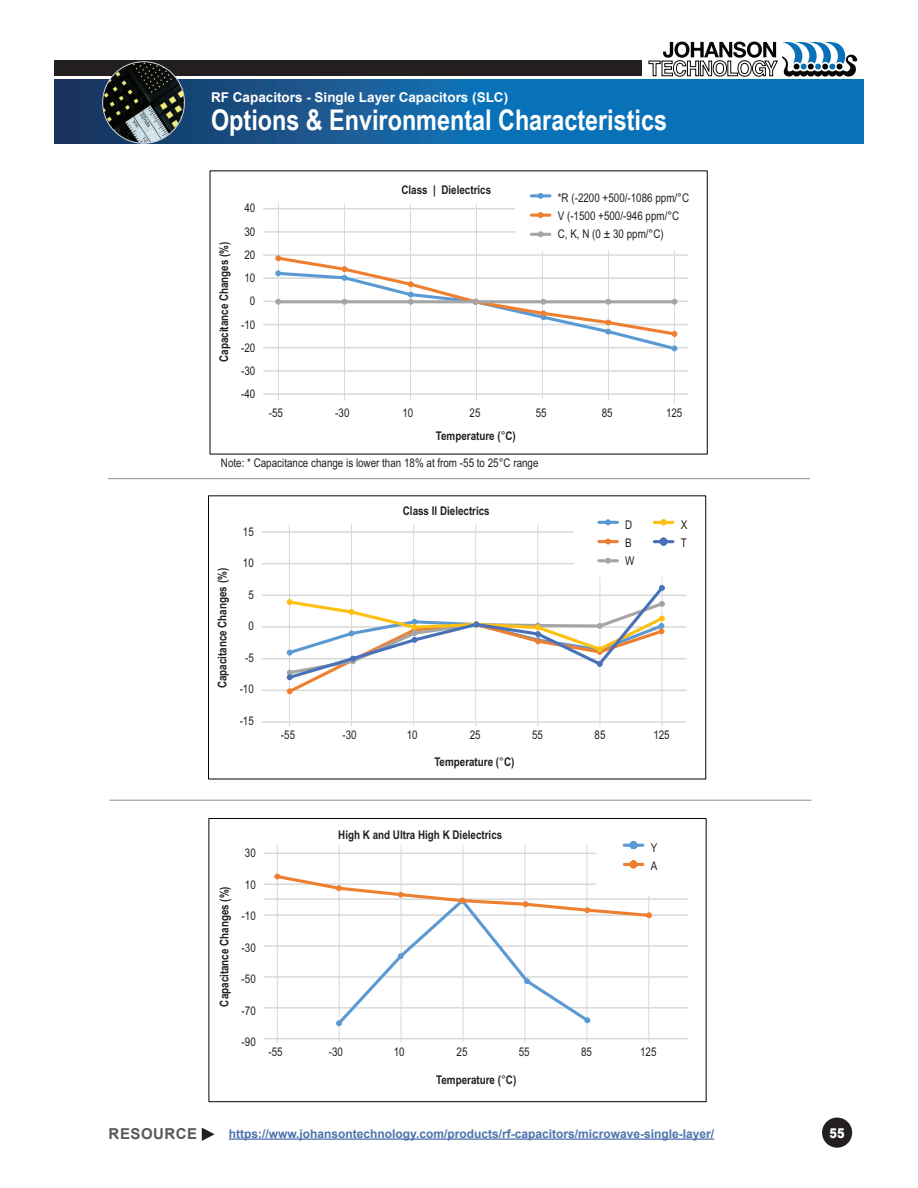
<style>
.page{position:relative;width:918px;height:1188px;background:#fff}
.page>*{position:absolute;margin:0;border:0;box-sizing:border-box;transform-origin:0 0}
.t1{font:700 28.5px "Arial Narrow";color:#fff}
.t2{font:700 15px "Arial";letter-spacing:.035em;color:#57585a}
.t3{font:700 13.5px "Arial";color:#fff}
.t4{font:900 13.5px "Arial";color:#fff;scale:.84 1}
.t5{font:12px/23.2px "Arial Narrow";color:#231f20}
.t6{font:700 12px "Arial Narrow";color:#231f20}
.t7{font:700 12px "Arial";color:#4d72ac}
.s1{font-weight:400}
</style>
<div class="page">
<svg style="left:202px;top:1128px;width:13px;height:13px"></svg>
<hr style="left:229px;top:1138px;width:485px;height:2px;background:#4d72ac">
<div style="left:822px;top:1118px;width:30px;height:30px;background:#231f20;border-radius:50%"></div>
<hr style="left:278px;top:203px;width:1px;height:197px;background:#d8d9d8">
<hr style="left:344px;top:203px;width:1px;height:198px;background:#d8d9d8">
<hr style="left:410px;top:203px;width:1px;height:198px;background:#d8d9d8">
<hr style="left:476px;top:203px;width:1px;height:198px;background:#d8d9d8">
<hr style="left:542px;top:202px;width:1px;height:197px;background:#d8d9d8">
<hr style="left:608px;top:203px;width:1px;height:197px;background:#d8d9d8">
<hr style="left:674px;top:206px;width:1px;height:198px;background:#d8d9d8">
<hr style="left:263px;top:231px;width:425px;height:2px;background:#d8d9d8">
<hr style="left:263px;top:254px;width:425px;height:2px;background:#d8d9d8">
<hr style="left:263px;top:277px;width:425px;height:2px;background:#d8d9d8">
<hr style="left:263px;top:324px;width:425px;height:1px;background:#d8d9d8">
<hr style="left:263px;top:370px;width:425px;height:2px;background:#d8d9d8">
<hr style="left:263px;top:347px;width:425px;height:1px;background:#d8d9d8">
<hr style="left:263px;top:208px;width:425px;height:1px;background:#d8d9d8">
<hr style="left:263px;top:393px;width:425px;height:2px;background:#d8d9d8">
<hr style="left:263px;top:301px;width:425px;height:1px;background:#d8d9d8">
<div style="left:515px;top:185px;width:180px;height:65px;background:#fff"></div>
<svg style="left:275px;top:255px;width:403px;height:97px"></svg>
<hr style="left:278px;top:300px;width:396px;height:3px;background:#a4a5a4">
<hr style="left:531px;top:194px;width:19px;height:3px;background:#5b99d2">
<svg style="left:538px;top:193px;width:6px;height:6px"></svg>
<hr style="left:531px;top:214px;width:19px;height:3px;background:#ee7e30">
<svg style="left:538px;top:212px;width:6px;height:6px"></svg>
<hr style="left:531px;top:233px;width:19px;height:3px;background:#a4a5a4">
<svg style="left:538px;top:231px;width:6px;height:6px"></svg>
<hr style="left:599px;top:568px;width:1px;height:158px;background:#d8d9d8">
<hr style="left:662px;top:571px;width:1px;height:155px;background:#d8d9d8">
<hr style="left:262px;top:563px;width:424px;height:1px;background:#d8d9d8">
<hr style="left:262px;top:626px;width:424px;height:2px;background:#d8d9d8">
<hr style="left:262px;top:690px;width:424px;height:1px;background:#d8d9d8">
<hr style="left:262px;top:595px;width:424px;height:1px;background:#d8d9d8">
<hr style="left:262px;top:658px;width:424px;height:1px;background:#d8d9d8">
<hr style="left:262px;top:531px;width:424px;height:2px;background:#d8d9d8">
<hr style="left:262px;top:721px;width:424px;height:2px;background:#d8d9d8">
<div style="left:575px;top:512px;width:119px;height:65px;background:#fff"></div>
<hr style="left:599px;top:521px;width:18px;height:3px;background:#5b99d2">
<svg style="left:605px;top:519px;width:6px;height:6px"></svg>
<hr style="left:599px;top:540px;width:18px;height:3px;background:#ee7e30">
<svg style="left:605px;top:539px;width:6px;height:5px"></svg>
<hr style="left:599px;top:559px;width:18px;height:3px;background:#a4a5a4">
<svg style="left:605px;top:558px;width:6px;height:6px"></svg>
<hr style="left:654px;top:521px;width:19px;height:3px;background:#fdc011">
<svg style="left:660px;top:519px;width:7px;height:7px"></svg>
<svg style="left:652px;top:537px;width:23px;height:9px"></svg>
<hr style="left:289px;top:525px;width:1px;height:201px;background:#d8d9d8">
<hr style="left:351px;top:525px;width:1px;height:201px;background:#d8d9d8">
<hr style="left:413px;top:525px;width:1px;height:201px;background:#d8d9d8">
<hr style="left:475px;top:525px;width:1px;height:201px;background:#d8d9d8">
<hr style="left:537px;top:525px;width:1px;height:201px;background:#d8d9d8">
<svg style="left:286px;top:584px;width:380px;height:112px"></svg>
<hr style="left:264px;top:898px;width:424px;height:2px;background:#d8d9d8">
<hr style="left:339px;top:845px;width:1px;height:197px;background:#d8d9d8">
<hr style="left:277px;top:845px;width:1px;height:197px;background:#d8d9d8">
<hr style="left:401px;top:845px;width:1px;height:197px;background:#d8d9d8">
<hr style="left:463px;top:845px;width:1px;height:197px;background:#d8d9d8">
<hr style="left:524px;top:845px;width:1px;height:197px;background:#d8d9d8">
<hr style="left:586px;top:845px;width:1px;height:197px;background:#d8d9d8">
<hr style="left:648px;top:883px;width:1px;height:159px;background:#d8d9d8">
<hr style="left:264px;top:883px;width:424px;height:2px;background:#d8d9d8">
<hr style="left:264px;top:945px;width:424px;height:2px;background:#d8d9d8">
<hr style="left:264px;top:1007px;width:424px;height:2px;background:#d8d9d8">
<hr style="left:264px;top:914px;width:424px;height:2px;background:#d8d9d8">
<hr style="left:264px;top:976px;width:424px;height:2px;background:#d8d9d8">
<hr style="left:264px;top:853px;width:424px;height:1px;background:#d8d9d8">
<hr style="left:264px;top:1038px;width:424px;height:1px;background:#d8d9d8">
<div style="left:596px;top:830px;width:100px;height:65px;background:#fff"></div>
<div style="left:209px;top:818px;width:498px;height:284px;border:1px solid #040503"></div>
<svg style="left:622px;top:841px;width:23px;height:9px"></svg>
<svg style="left:274px;top:859px;width:378px;height:169px"></svg>
<hr style="left:108px;top:478px;width:702px;height:1px;background:#8f8893">
<hr style="left:110px;top:800px;width:702px;height:1px;background:#8f8893">
<svg style="left:54px;top:79px;width:810px;height:65px;background:#1063a2"></svg>
<div style="left:54px;top:60px;width:588px;height:16px;background:#231f20"></div>
<svg style="left:648px;top:42px;width:210px;height:35px"></svg>
<img style="left:103px;top:62px;width:81px;height:81px;border-radius:41px">
<div style="left:102px;top:61px;width:83px;height:83px;border:1px solid #cecdd5;border-radius:50%"></div>
<p class="t3" style="left:211px;top:87px;width:299px">RF Capacitors - Single Layer Capacitors (SLC)</p>
<h1 class="t1" style="left:211px;top:98px;width:457px">Options &amp; Environmental Characteristics</h1>
<p class="t6" style="left:215px;top:362px;width:122px;rotate:-90deg">Capacitance Changes (%)</p>
<p class="t5" style="left:241px;top:196px;width:16px;text-align:right">40<br>30<br>20<br>10<br>0 -10 -20 -30 -40</p>
<p class="t6" style="left:401px;top:181px;width:91px">Class | Dielectrics</p>
<p class="t5" style="left:558px;top:188px;width:133px;line-height:18px">*R (-2200 +500/-1086 ppm/°C<br>V (-1500 +500/-946 ppm/°C<br>C, K, N (0 ± 30 ppm/°C)</p>
<p class="t5" style="left:269px;top:401px;width:16px">-55</p>
<p class="t5" style="left:335px;top:401px;width:16px">-30</p>
<p class="t5" style="left:402px;top:401px;width:12px">10</p>
<p class="t5" style="left:470px;top:401px;width:12px">25</p>
<p class="t5" style="left:536px;top:401px;width:12px">55</p>
<p class="t5" style="left:602px;top:401px;width:12px">85</p>
<p class="t5" style="left:666px;top:401px;width:18px">125</p>
<p class="t6" style="left:436px;top:426px;width:82px">Temperature (<span class="s1">°</span>C)</p>
<p class="t5" style="left:221px;top:451px;width:319px">Note: * Capacitance change is lower than 18% at from -55 to 25°C range</p>
<p class="t6" style="left:213px;top:688px;width:122px;rotate:-90deg">Capacitance Changes (%)</p>
<p class="t5" style="left:243px;top:520px;width:12px">15</p>
<p class="t5" style="left:243px;top:551px;width:12px">10</p>
<p class="t5" style="left:248px;top:583px;width:7px">5</p>
<p class="t5" style="left:248px;top:614px;width:7px">0</p>
<p class="t5" style="left:245px;top:646px;width:10px">-5</p>
<p class="t5" style="left:240px;top:677px;width:16px">-10</p>
<p class="t5" style="left:240px;top:709px;width:16px">-15</p>
<p class="t6" style="left:403px;top:501px;width:88px">Class II Dielectrics</p>
<p class="t5" style="left:625px;top:515px;width:11px;line-height:18px">D<br>B<br>W</p>
<p class="t5" style="left:681px;top:515px;width:8px;line-height:18px">X<br>T</p>
<p class="t5" style="left:281px;top:723px;width:16px">-55</p>
<p class="t5" style="left:342px;top:723px;width:16px">-30</p>
<p class="t5" style="left:407px;top:723px;width:12px">10</p>
<p class="t5" style="left:470px;top:723px;width:12px">25</p>
<p class="t5" style="left:532px;top:723px;width:12px">55</p>
<p class="t5" style="left:595px;top:723px;width:12px">85</p>
<p class="t5" style="left:653px;top:723px;width:18px">125</p>
<p class="t6" style="left:434px;top:753px;width:82px">Temperature (<span class="s1">°</span>C)</p>
<p class="t6" style="left:215px;top:1007px;width:122px;rotate:-90deg">Capacitance Changes (%)</p>
<p class="t5" style="left:245px;top:841px;width:12px">30</p>
<p class="t5" style="left:245px;top:872px;width:12px">10</p>
<p class="t5" style="left:242px;top:904px;width:16px">-10</p>
<p class="t5" style="left:242px;top:935px;width:16px">-30</p>
<p class="t5" style="left:242px;top:967px;width:16px">-50</p>
<p class="t5" style="left:242px;top:998px;width:16px">-70</p>
<p class="t5" style="left:242px;top:1030px;width:16px">-90</p>
<p class="t6" style="left:338px;top:825px;width:166px">High K and Ultra High K Dielectrics</p>
<p class="t5" style="left:651px;top:838px;width:8px;line-height:18px">Y<br>A</p>
<p class="t5" style="left:268px;top:1039px;width:16px">-55</p>
<p class="t5" style="left:329px;top:1039px;width:16px">-30</p>
<p class="t5" style="left:394px;top:1039px;width:12px">10</p>
<p class="t5" style="left:457px;top:1039px;width:12px">25</p>
<p class="t5" style="left:519px;top:1039px;width:12px">55</p>
<p class="t5" style="left:581px;top:1039px;width:12px">85</p>
<p class="t5" style="left:640px;top:1039px;width:18px">125</p>
<p class="t6" style="left:436px;top:1071px;width:82px">Temperature (<span class="s1">°</span>C)</p>
<p class="t2" style="left:109px;top:1123px;width:90px">RESOURCE</p>
<p class="t7" style="left:229px;top:1125px;width:487px">https://www.johansontechnology.com/products/rf-capacitors/microwave-single-layer/</p>
<p class="t4" style="left:830px;top:1123px;width:20px">55</p>
</div>
